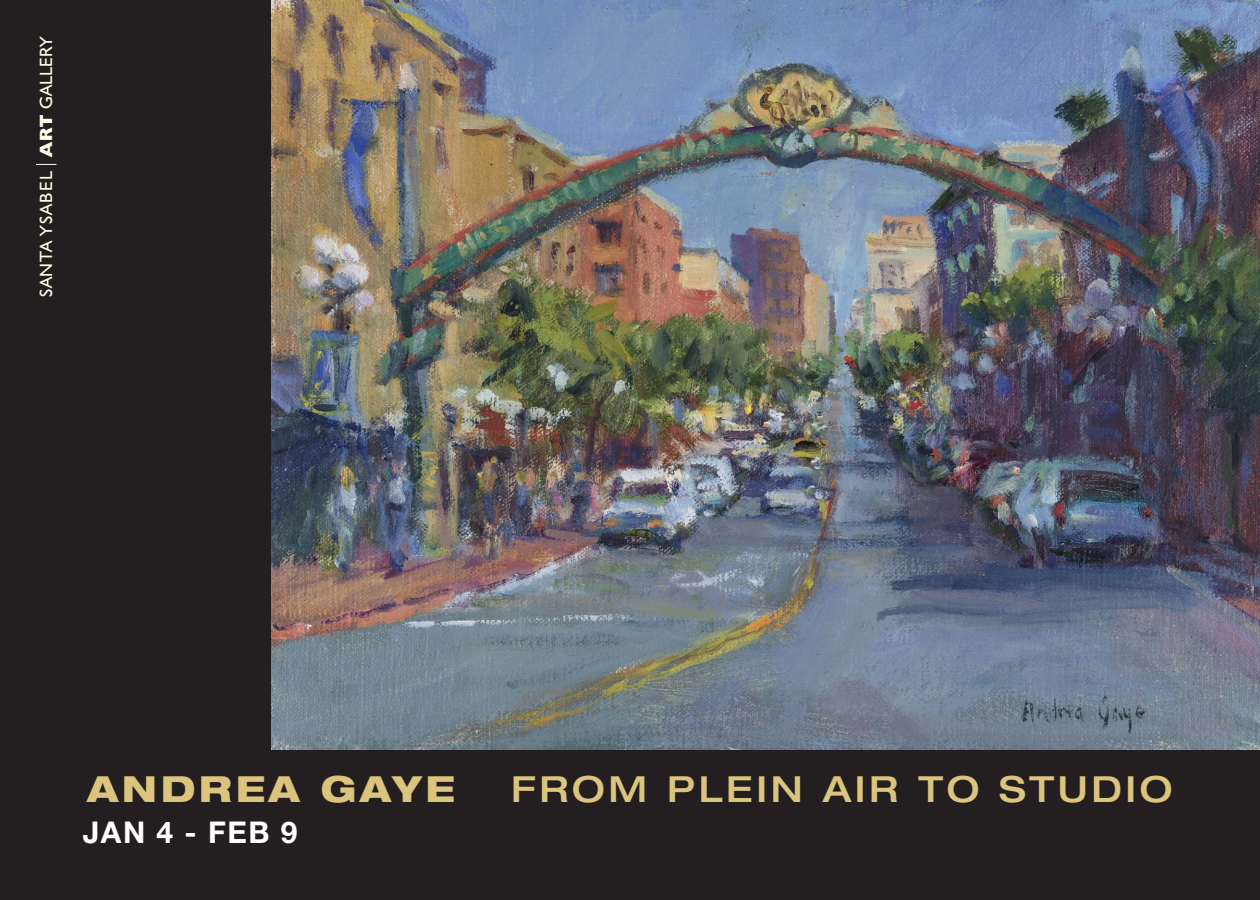
<style>
.page{position:relative;width:1260px;height:900px;background:#231f20}
.page>*{position:absolute;margin:0;border:0;box-sizing:border-box;transform-origin:0 0}
.t1{font:500 expanded 36px "Helvetica Neue";letter-spacing:.1em;color:#dcc47e}
.t2{font:800 expanded 36px "Helvetica Neue";letter-spacing:.1em;color:#dcc47e}
.t3{font:700 30px "Helvetica Neue";letter-spacing:.05em;color:#fff}
.t4{font:17.8px "Humanist 521 BT";letter-spacing:.015em;color:#fefae8}
.s1{font-weight:800}
</style>
<div class="page">
<img style="left:272px;top:0;width:988px;height:750px">
<svg style="left:36px;top:164px;width:20px;height:1px"></svg>
<p class="t4" style="left:35px;top:297px;width:263px;rotate:-90deg">SANTA YSABEL <span class="s1">ART</span> GALLERY</p>
<h1 class="t2" style="left:88px;top:766px;width:369px">ANDREA GAYE</h1>
<h1 class="t1" style="left:511px;top:767px;width:663px">FROM PLEIN AIR TO STUDIO</h1>
<h2 class="t3" style="left:83px;top:814px;width:216px">JAN 4 - FEB 9</h2>
</div>
